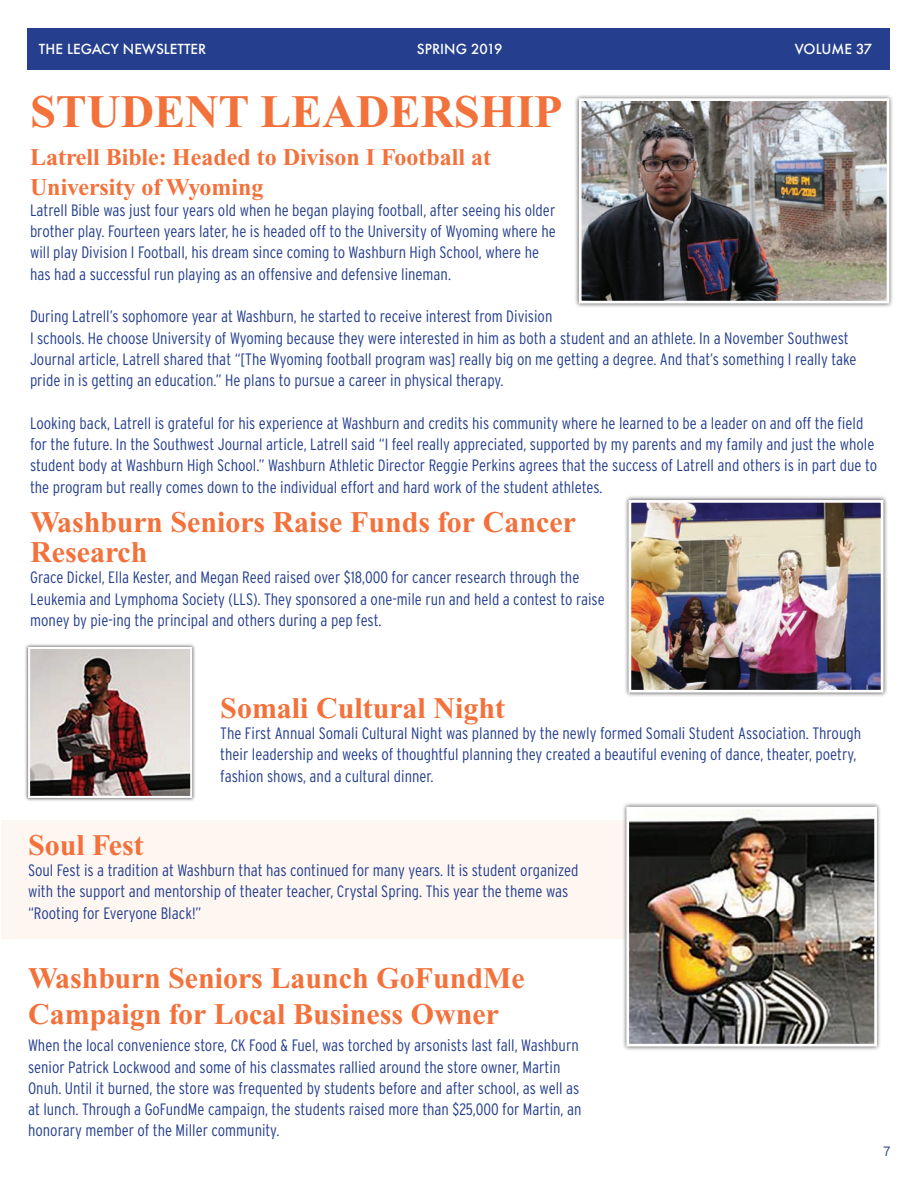
<style>
.page{position:relative;width:918px;height:1188px;background:#fff}
.page>*{position:absolute;margin:0;border:0;box-sizing:border-box;transform-origin:0 0}
.t1{font:700 46.5px "Times New Roman";color:#f3713b}
.t2{font:700 30px/30px "Times New Roman";color:#f3713b}
.t3{font:700 24px/30px "Times New Roman";color:#f3713b}
.t4{font:300 condensed 16.5px/21.3px "Interstate";color:#253f8e}
.t5{font:500 13.5px "Futura";color:#fff}
.t6{font:300 13.5px "Interstate";color:#253f8e}
</style>
<div class="page">
<div style="left:1px;top:820px;width:854px;height:118px;background:#fef6f1"></div>
<div style="left:27px;top:28px;width:863px;height:41px;background:#253f8e"></div>
<div style="left:574px;top:94px;width:320px;height:214px;background:#231f20;opacity:.75"></div>
<img style="left:583px;top:102px;width:302px;height:197px">
<div style="left:579px;top:98px;width:310px;height:205px;border:3px solid #fff"></div>
<div style="left:624px;top:496px;width:264px;height:201px;background:#231f20;opacity:.75"></div>
<img style="left:633px;top:504px;width:246px;height:185px">
<div style="left:629px;top:500px;width:254px;height:193px;border:3px solid #fff"></div>
<div style="left:24px;top:643px;width:172px;height:158px;background:#231f20;opacity:.75"></div>
<img style="left:31px;top:650px;width:158px;height:145px">
<div style="left:28px;top:647px;width:164px;height:151px;border:2px solid #fff"></div>
<div style="left:622px;top:802px;width:260px;height:249px;background:#231f20;opacity:.75"></div>
<img style="left:630px;top:811px;width:243px;height:232px">
<div style="left:626px;top:807px;width:251px;height:240px;border:3px solid #fff"></div>
<p class="t5" style="left:39px;top:40px;width:169px">THE LEGACY NEWSLETTER</p>
<p class="t5" style="left:417px;top:40px;width:87px">SPRING 2019</p>
<p class="t5" style="left:795px;top:40px;width:79px">VOLUME 37</p>
<p class="t1" style="left:30px;top:85px;width:534px">STUDENT LEADERSHIP</p>
<p class="t3" style="left:30px;top:142px;width:463px">Latrell Bible: Headed to Divison I Football at<br>University of Wyoming</p>
<p class="t4" style="left:30px;top:199px;width:527px">Latrell Bible was just four years old when he began playing football, after seeing his older brother play. Fourteen years later, he is headed off to the University of Wyoming where he will play Division I Football, his dream since coming to Washburn High School, where he has had a successful run playing as an offensive and defensive lineman.</p>
<p class="t4" style="left:30px;top:306px;width:828px">During Latrell’s sophomore year at Washburn, he started to receive interest from Division<br>I schools. He choose University of Wyoming because they were interested in him as both a student and an athlete. In a November Southwest Journal article, Latrell shared that “[The Wyoming football program was] really big on me getting a degree. And that’s something I really take pride in is getting an education.” He plans to pursue a career in physical therapy.</p>
<p class="t4" style="left:30px;top:412px;width:849px">Looking back, Latrell is grateful for his experience at Washburn and credits his community where he learned to be a leader on and off the field for the future. In the Southwest Journal article, Latrell said “I feel really appreciated, supported by my parents and my family and just the whole student body at Washburn High School.” Washburn Athletic Director Reggie Perkins agrees that the success of Latrell and others is in part due to the program but really comes down to the individual effort and hard work of the student athletes.</p>
<p class="t2" style="left:30px;top:507px;width:547px">Washburn Seniors Raise Funds for Cancer<br>Research</p>
<p class="t4" style="left:30px;top:567px;width:576px">Grace Dickel, Ella Kester, and Megan Reed raised over $18,000 for cancer research through the<br>Leukemia and Lymphoma Society (LLS). They sponsored a one-mile run and held a contest to raise money by pie-ing the principal and others during a pep fest.</p>
<p class="t2" style="left:220px;top:693px;width:286px">Somali Cultural Night</p>
<p class="t4" style="left:220px;top:722px;width:642px">The First Annual Somali Cultural Night was planned by the newly formed Somali Student Association. Through their leadership and weeks of thoughtful planning they created a beautiful evening of dance, theater, poetry, fashion shows, and a cultural dinner.</p>
<p class="t2" style="left:28px;top:830px;width:117px">Soul Fest</p>
<p class="t4" style="left:28px;top:859px;width:552px">Soul Fest is a tradition at Washburn that has continued for many years. It is student organized with the support and mentorship of theater teacher, Crystal Spring. This year the theme was “Rooting for Everyone Black!”</p>
<p class="t2" style="left:28px;top:960px;width:498px;line-height:36px">Washburn Seniors Launch GoFundMe<br>Campaign for Local Business Owner</p>
<p class="t4" style="left:28px;top:1035px;width:555px">When the local convenience store, CK Food &amp; Fuel, was torched by arsonists last fall, Washburn senior Patrick Lockwood and some of his classmates rallied around the store owner, Martin Onuh. Until it burned, the store was frequented by students before and after school, as well as at lunch. Through a GoFundMe campaign, the students raised more than $25,000 for Martin, an honorary member of the Miller community.</p>
<p class="t6" style="left:883px;top:1144px;width:9px">7</p>
</div>
